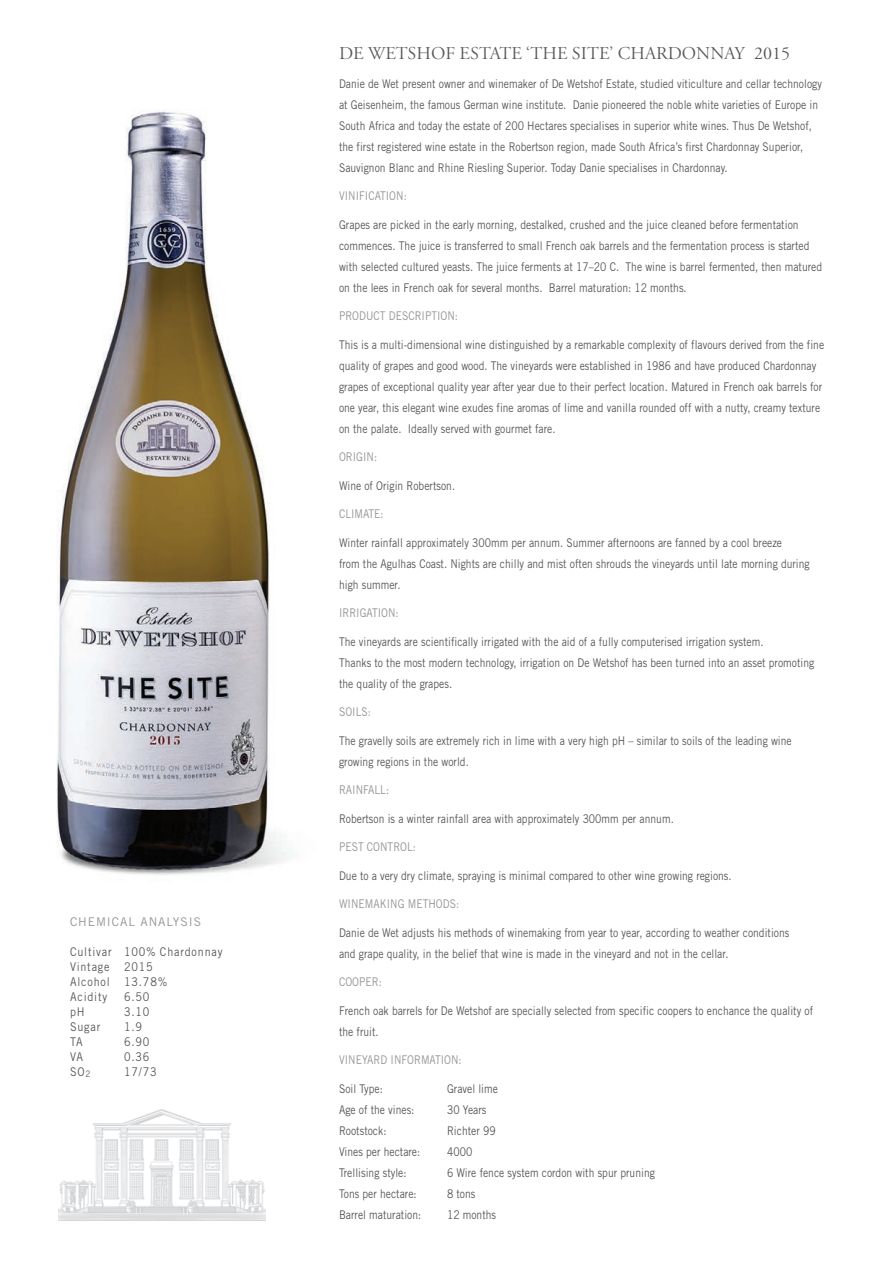
<style>
.page{position:relative;width:893px;height:1263px;background:#fff}
.page>*{position:absolute;margin:0;border:0;box-sizing:border-box;transform-origin:0 0}
.t1{font:18px "Adobe Garamond Titling";color:#57585a}
.t2{font:12px/21px "Trade Gothic";color:#57585a;scale:.86 1}
.t3{font:12px "Trade Gothic";color:#939598;scale:.86 1}
.t4{font:12px/15px "Trade Gothic";letter-spacing:.075em;color:#57585a;scale:.9 1}
.t5{font:12px "Trade Gothic";color:#57585a;scale:.9 1}
.t6{font:12px "Trade Gothic";letter-spacing:.075em;color:#939598}
</style>
<div class="page">
<img style="left:56px;top:110px;width:232px;height:765px">
<img style="left:59px;top:1109px;width:206px;height:111px">
<p class="t6" style="left:70px;top:914px;width:132px">CHEMICAL ANALYSIS</p>
<p class="t4" style="left:70px;top:944px;width:171px">Cultivar 100% Chardonnay<br>Vintage 2015<br>Alcohol 13.78%<br>Acidity</p>
<p class="t5" style="left:124px;top:989px;width:30px">6.50</p>
<p class="t5" style="left:70px;top:1004px;width:18px">pH</p>
<p class="t5" style="left:124px;top:1004px;width:30px">3.10</p>
<p class="t5" style="left:70px;top:1019px;width:35px">Sugar</p>
<p class="t5" style="left:124px;top:1019px;width:22px">1.9</p>
<p class="t5" style="left:70px;top:1034px;width:16px">TA</p>
<p class="t5" style="left:124px;top:1034px;width:30px">6.90</p>
<p class="t5" style="left:70px;top:1049px;width:16px">VA</p>
<p class="t5" style="left:124px;top:1049px;width:30px">0.36</p>
<p class="t5" style="left:70px;top:1064px;width:24px">SO<sub>2</sub></p>
<p class="t5" style="left:124px;top:1064px;width:38px">17/73</p>
<h1 class="t1" style="left:339px;top:43px;width:453px">DE WETSHOF ESTATE ‘THE SITE’ CHARDONNAY 2015</h1>
<p class="t2" style="left:339px;top:73px;width:563px">Danie de Wet present owner and winemaker of De Wetshof Estate, studied viticulture and cellar technology at Geisenheim, the famous German wine institute. Danie pioneered the noble white varieties of Europe in South Africa and today the estate of 200 Hectares specialises in superior white wines. Thus De Wetshof, the first registered wine estate in the Robertson region, made South Africa’s first Chardonnay Superior, Sauvignon Blanc and Rhine Riesling Superior. Today Danie specialises in Chardonnay.</p>
<p class="t3" style="left:339px;top:189px;width:80px">VINIFICATION:</p>
<p class="t2" style="left:339px;top:214px;width:563px">Grapes are picked in the early morning, destalked, crushed and the juice cleaned before fermentation commences. The juice is transferred to small French oak barrels and the fermentation process is started with selected cultured yeasts. The juice ferments at 17–20 C. The wine is barrel fermented, then matured on the lees in French oak for several months. Barrel maturation: 12 months.</p>
<p class="t3" style="left:339px;top:309px;width:140px">PRODUCT DESCRIPTION:</p>
<p class="t2" style="left:339px;top:334px;width:566px">This is a multi-dimensional wine distinguished by a remarkable complexity of flavours derived from the fine quality of grapes and good wood. The vineyards were established in 1986 and have produced Chardonnay grapes of exceptional quality year after year due to their perfect location. Matured in French oak barrels for one year, this elegant wine exudes fine aromas of lime and vanilla rounded off with a nutty, creamy texture on the palate. Ideally served with gourmet fare.</p>
<p class="t3" style="left:339px;top:450px;width:46px">ORIGIN:</p>
<p class="t2" style="left:339px;top:475px;width:137px">Wine of Origin Robertson.</p>
<p class="t3" style="left:339px;top:507px;width:54px">CLIMATE:</p>
<p class="t2" style="left:339px;top:532px;width:549px">Winter rainfall approximately 300mm per annum. Summer afternoons are fanned by a cool breeze<br>from the Agulhas Coast. Nights are chilly and mist often shrouds the vineyards until late morning during high summer.</p>
<p class="t3" style="left:339px;top:606px;width:71px">IRRIGATION:</p>
<p class="t2" style="left:339px;top:631px;width:554px">The vineyards are scientifically irrigated with the aid of a fully computerised irrigation system.<br>Thanks to the most modern technology, irrigation on De Wetshof has been turned into an asset promoting the quality of the grapes.</p>
<p class="t3" style="left:339px;top:705px;width:39px">SOILS:</p>
<p class="t2" style="left:339px;top:730px;width:528px">The gravelly soils are extremely rich in lime with a very high pH – similar to soils of the leading wine growing regions in the world.</p>
<p class="t3" style="left:339px;top:783px;width:60px">RAINFALL:</p>
<p class="t2" style="left:339px;top:808px;width:391px">Robertson is a winter rainfall area with approximately 300mm per annum.</p>
<p class="t3" style="left:339px;top:840px;width:91px">PEST CONTROL:</p>
<p class="t2" style="left:339px;top:865px;width:458px">Due to a very dry climate, spraying is minimal compared to other wine growing regions.</p>
<p class="t3" style="left:339px;top:897px;width:141px">WINEMAKING METHODS:</p>
<p class="t2" style="left:339px;top:922px;width:525px">Danie de Wet adjusts his methods of winemaking from year to year, according to weather conditions and grape quality, in the belief that wine is made in the vineyard and not in the cellar.</p>
<p class="t3" style="left:339px;top:975px;width:51px">COOPER:</p>
<p class="t2" style="left:339px;top:1000px;width:553px">French oak barrels for De Wetshof are specially selected from specific coopers to enchance the quality of the fruit.</p>
<p class="t3" style="left:339px;top:1053px;width:144px">VINEYARD INFORMATION:</p>
<p class="t2" style="left:339px;top:1078px;width:53px">Soil Type:</p>
<p class="t2" style="left:447px;top:1078px;width:61px">Gravel lime</p>
<p class="t2" style="left:339px;top:1099px;width:89px">Age of the vines:</p>
<p class="t2" style="left:447px;top:1099px;width:47px">30 Years</p>
<p class="t2" style="left:339px;top:1120px;width:57px">Rootstock:</p>
<p class="t2" style="left:447px;top:1120px;width:58px">Richter 99</p>
<p class="t2" style="left:339px;top:1141px;width:96px">Vines per hectare:</p>
<p class="t2" style="left:447px;top:1141px;width:31px">4000</p>
<p class="t2" style="left:339px;top:1162px;width:80px">Trellising style:</p>
<p class="t2" style="left:447px;top:1162px;width:243px">6 Wire fence system cordon with spur pruning</p>
<p class="t2" style="left:339px;top:1183px;width:92px">Tons per hectare:</p>
<p class="t2" style="left:447px;top:1183px;width:35px">8 tons</p>
<p class="t2" style="left:339px;top:1204px;width:97px">Barrel maturation:</p>
<p class="t2" style="left:447px;top:1204px;width:59px">12 months</p>
</div>
